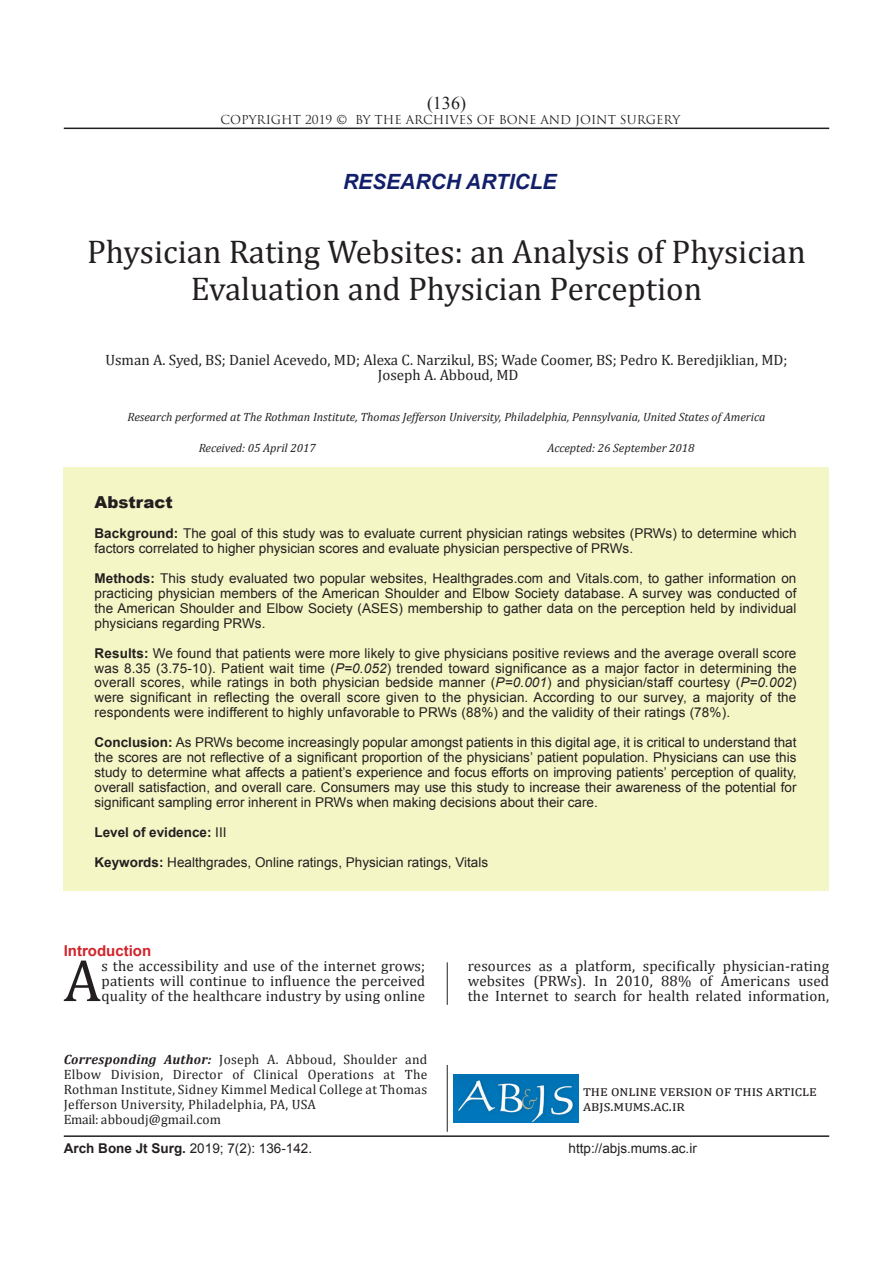
<style>
.page{position:relative;width:893px;height:1263px;background:#fff}
.page>*{position:absolute;margin:0;border:0;box-sizing:border-box;transform-origin:0 0}
.t1{font:60px "Cambria";color:#231f20}
.t2{font:33px/36.9px "Cambria";color:#231f20;text-align:center}
.sartitr{font:italic 700 21px "Arial";color:#121f6a}
.t3{font:18px "Times New Roman";color:#231f20}
.CHEKIDEH{font:900 16.5px "Arial";color:#231f20}
.t4{font:15px/15px "Cambria";color:#231f20;text-align:justify}
.Titr_ghermez_ABJS{font:700 15px "Arial";color:#d1232a}
.CHEKIDEH-2{font:13.5px/14.9px "Arial";color:#231f20;text-align:justify}
.نویسنده_مسئول{font:13.5px/15px "Cambria";letter-spacing:.02em;color:#231f20;text-align:justify}
.CHEKIDEH-3{font:700 13.5px "Arial";color:#231f20}
.ریسرچ{font:italic 12px "Cambria";color:#231f20}
.t5{font:12px "Trajan Pro";color:#231f20}
.tarikh{font:italic 12px "Cambria";color:#231f20}
.s1{font-weight:700}
.s2{font-style:italic}
.s3{font-weight:400}
.s4{font-weight:700;font-style:italic}
</style>
<div class="page">
<hr style="left:64px;top:128px;width:765px;height:1px;background:#231f20">
<hr style="left:64px;top:1135px;width:765px;height:2px;background:#231f20">
<hr style="left:447px;top:1065px;width:1px;height:67px;background:#231f20">
<img style="left:454px;top:1075px;width:125px;height:47px">
<div style="left:64px;top:468px;width:765px;height:423px;background:#f5f6c6"></div>
<hr style="left:447px;top:962px;width:1px;height:43px;background:#231f20">
<p class="t3" style="left:427px;top:91px;width:40px">)136(</p>
<p class="t5" style="left:221px;top:112px;width:461px">COPYRIGHT 2019 © BY THE ARCHIVES OF BONE AND JOINT SURGERY</p>
<p class="sartitr" style="left:343px;top:167px;width:215px">RESEARCH ARTICLE</p>
<p class="t2" style="left:87px;top:233px;width:720px">Physician Rating Websites: an Analysis of Physician<br>Evaluation and Physician Perception</p>
<p class="t4" style="left:105px;top:352px;width:683px">Usman A. Syed, BS; Daniel Acevedo, MD; Alexa C. Narzikul, BS; Wade Coomer, BS; Pedro K. Beredjiklian, MD;</p>
<p class="t4" style="left:378px;top:367px;width:142px">Joseph A. Abboud, MD</p>
<p class="ریسرچ" style="left:128px;top:408px;width:639px">Research performed at The Rothman Institute, Thomas Jefferson University, Philadelphia, Pennsylvania, United States of America</p>
<p class="tarikh" style="left:199px;top:440px;width:119px">Received: 05 April 2017</p>
<p class="tarikh" style="left:547px;top:440px;width:149px">Accepted: 26 September 2018</p>
<p class="CHEKIDEH" style="left:94px;top:490px;width:80px">Abstract</p>
<p class="CHEKIDEH-2" style="left:94px;top:526px;width:704px"><span class="s1">Background:</span> The goal of this study was to evaluate current physician ratings websites (PRWs) to determine which factors correlated to higher physician scores and evaluate physician perspective of PRWs.</p>
<p class="CHEKIDEH-2" style="left:94px;top:571px;width:703px"><span class="s1">Methods:</span> This study evaluated two popular websites, Healthgrades.com and Vitals.com, to gather information on practicing physician members of the American Shoulder and Elbow Society database. A survey was conducted of the American Shoulder and Elbow Society (ASES) membership to gather data on the perception held by individual physicians regarding PRWs.</p>
<p class="CHEKIDEH-2" style="left:94px;top:646px;width:703px"><span class="s1">Results:</span> We found that patients were more likely to give physicians positive reviews and the average overall score was 8.35 (3.75-10). Patient wait time (<span class="s2">P=0.052</span>) trended toward significance as a major factor in determining the overall scores, while ratings in both physician bedside manner (<span class="s2">P=0.001</span>) and physician/staff courtesy (<span class="s2">P=0.002</span>) were significant in reflecting the overall score given to the physician. According to our survey, a majority of the respondents were indifferent to highly unfavorable to PRWs (88%) and the validity of their ratings (78%).</p>
<p class="CHEKIDEH-2" style="left:94px;top:735px;width:704px"><span class="s1">Conclusion:</span> As PRWs become increasingly popular amongst patients in this digital age, it is critical to understand that the scores are not reflective of a significant proportion of the physicians’ patient population. Physicians can use this study to determine what affects a patient’s experience and focus efforts on improving patients’ perception of quality, overall satisfaction, and overall care. Consumers may use this study to increase their awareness of the potential for significant sampling error inherent in PRWs when making decisions about their care.</p>
<p class="CHEKIDEH-3" style="left:94px;top:823px;width:134px">Level of evidence: <span class="s3">III</span></p>
<p class="CHEKIDEH-2" style="left:94px;top:855px;width:395px"><span class="s1">Keywords:</span> Healthgrades, Online ratings, Physician ratings, Vitals</p>
<p class="Titr_ghermez_ABJS" style="left:64px;top:941px;width:89px">Introduction</p>
<p class="t1" style="left:64px;top:945px;width:39px">A</p>
<p class="t4" style="left:102px;top:958px;width:325px">s the accessibility and use of the internet grows; patients will continue to influence the perceived quality of the healthcare industry by using online</p>
<p class="t4" style="left:468px;top:959px;width:363px">resources as a platform, specifically physician-rating websites (PRWs). In 2010, 88% of Americans used the Internet to search for health related information,</p>
<p class="نویسنده_مسئول" style="left:64px;top:1051px;width:365px"><span class="s4">Corresponding Author:</span> Joseph A. Abboud, Shoulder and Elbow Division, Director of Clinical Operations at The Rothman Institute, Sidney Kimmel Medical College at Thomas Jefferson University, Philadelphia, PA, USA</p>
<p class="نویسنده_مسئول" style="left:64px;top:1111px;width:159px">Email: abboudj@gmail.com</p>
<p class="t4" style="left:583px;top:1083px;width:235px">the online version of this article abjs.mums.ac.ir</p>
<p class="CHEKIDEH-2" style="left:64px;top:1141px;width:250px"><span class="s1">Arch Bone Jt Surg.</span> 2019; 7(2): 136-142.</p>
<p class="CHEKIDEH-2" style="left:569px;top:1141px;width:130px">http://abjs.mums.ac.ir</p>
</div>
